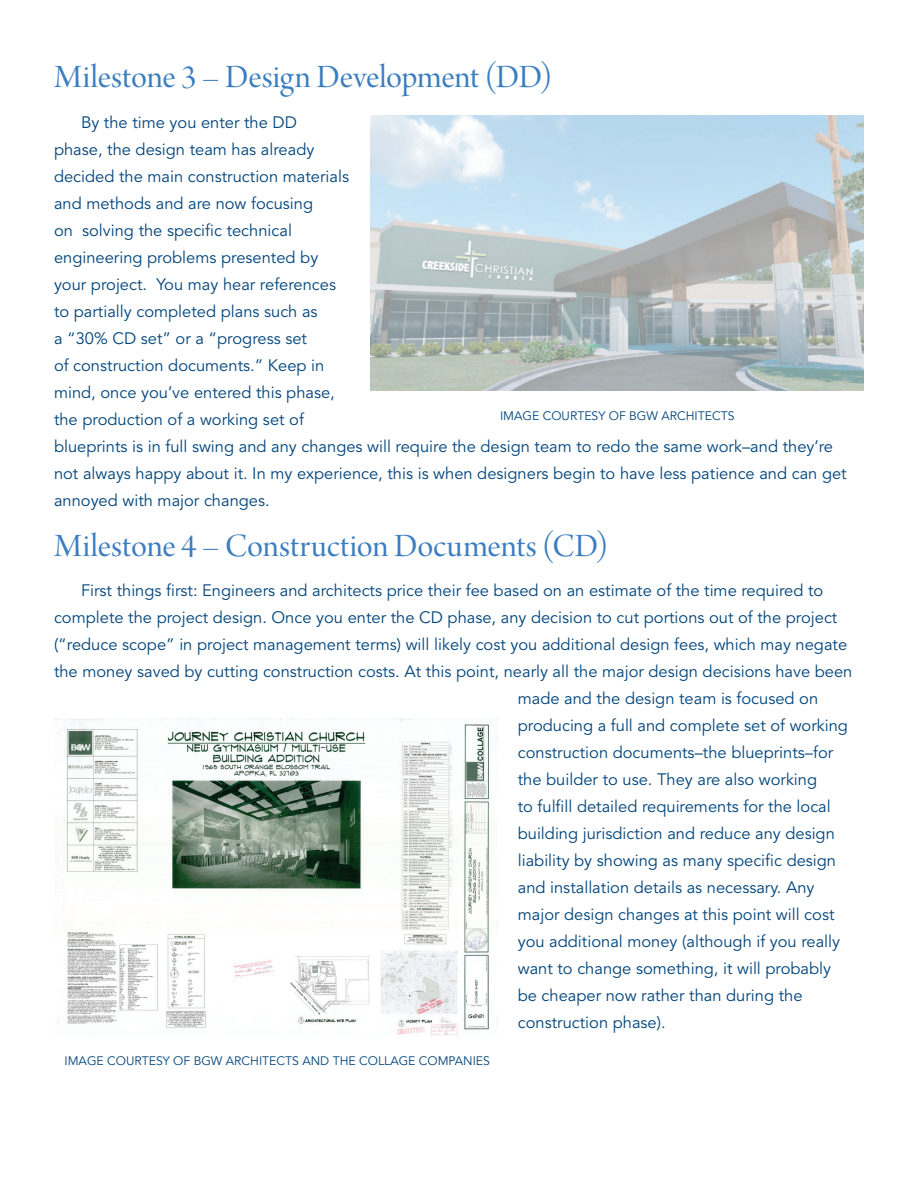
<style>
.page{position:relative;width:918px;height:1188px;background:#fff}
.page>*{position:absolute;margin:0;border:0;box-sizing:border-box;transform-origin:0 0}
.t1{font:34.5px "Arno Pro Display";letter-spacing:-.005em;color:#3a7dc0}
.t2{font:16.5px/27px "Avenir LT Std";color:#00447b}
.t3{font:12.3px "Avenir LT Std";color:#00447b}
</style>
<div class="page">
<img style="left:371px;top:116px;width:493px;height:275px">
<img style="left:54px;top:718px;width:444px;height:317px">
<h1 class="t1" style="left:54px;top:58px;width:500px">Milestone 3 – Design Development (DD)</h1>
<p class="t2" style="left:54px;top:109px;width:794px;text-indent:27px">By the time you enter the DD<br>phase, the design team has already<br>decided the main construction materials<br>and methods and are now focusing<br>on solving the specific technical<br>engineering problems presented by<br>your project. You may hear references<br>to partially completed plans such as<br>a “30% CD set” or a “progress set<br>of construction documents.” Keep in<br>mind, once you’ve entered this phase,<br>the production of a working set of<br>blueprints is in full swing and any changes will require the design team to redo the same work–and they’re not always happy about it. In my experience, this is when designers begin to have less patience and can get annoyed with major changes.</p>
<h1 class="t1" style="left:54px;top:527px;width:556px">Milestone 4 – Construction Documents (CD)</h1>
<p class="t2" style="left:81px;top:578px;width:744px">First things first: Engineers and architects price their fee based on an estimate of the time required to</p>
<p class="t2" style="left:54px;top:605px;width:785px">complete the project design. Once you enter the CD phase, any decision to cut portions out of the project</p>
<p class="t2" style="left:54px;top:632px;width:795px">(“reduce scope” in project management terms) will likely cost you additional design fees, which may negate</p>
<p class="t2" style="left:54px;top:659px;width:800px">the money saved by cutting construction costs. At this point, nearly all the major design decisions have been</p>
<p class="t2" style="left:518px;top:686px;width:302px">made and the design team is focused on</p>
<p class="t2" style="left:518px;top:713px;width:332px">producing a full and complete set of working</p>
<p class="t2" style="left:518px;top:740px;width:317px">construction documents–the blueprints–for</p>
<p class="t2" style="left:518px;top:766px;width:301px">the builder to use. They are also working</p>
<p class="t2" style="left:518px;top:793px;width:315px">to fulfill detailed requirements for the local</p>
<p class="t2" style="left:518px;top:820px;width:319px">building jurisdiction and reduce any design</p>
<p class="t2" style="left:518px;top:847px;width:320px">liability by showing as many specific design</p>
<p class="t2" style="left:518px;top:874px;width:298px">and installation details as necessary. Any</p>
<p class="t2" style="left:518px;top:901px;width:318px">major design changes at this point will cost</p>
<p class="t2" style="left:518px;top:928px;width:324px">you additional money (although if you really</p>
<p class="t2" style="left:518px;top:955px;width:315px">want to change something, it will probably</p>
<p class="t2" style="left:518px;top:982px;width:286px">be cheaper now rather than during the</p>
<p class="t2" style="left:518px;top:1009px;width:149px">construction phase).</p>
<p class="t3" style="left:500px;top:408px;width:236px">IMAGE COURTESY OF BGW ARCHITECTS</p>
<p class="t3" style="left:65px;top:1053px;width:427px">IMAGE COURTESY OF BGW ARCHITECTS AND THE COLLAGE COMPANIES</p>
</div>
